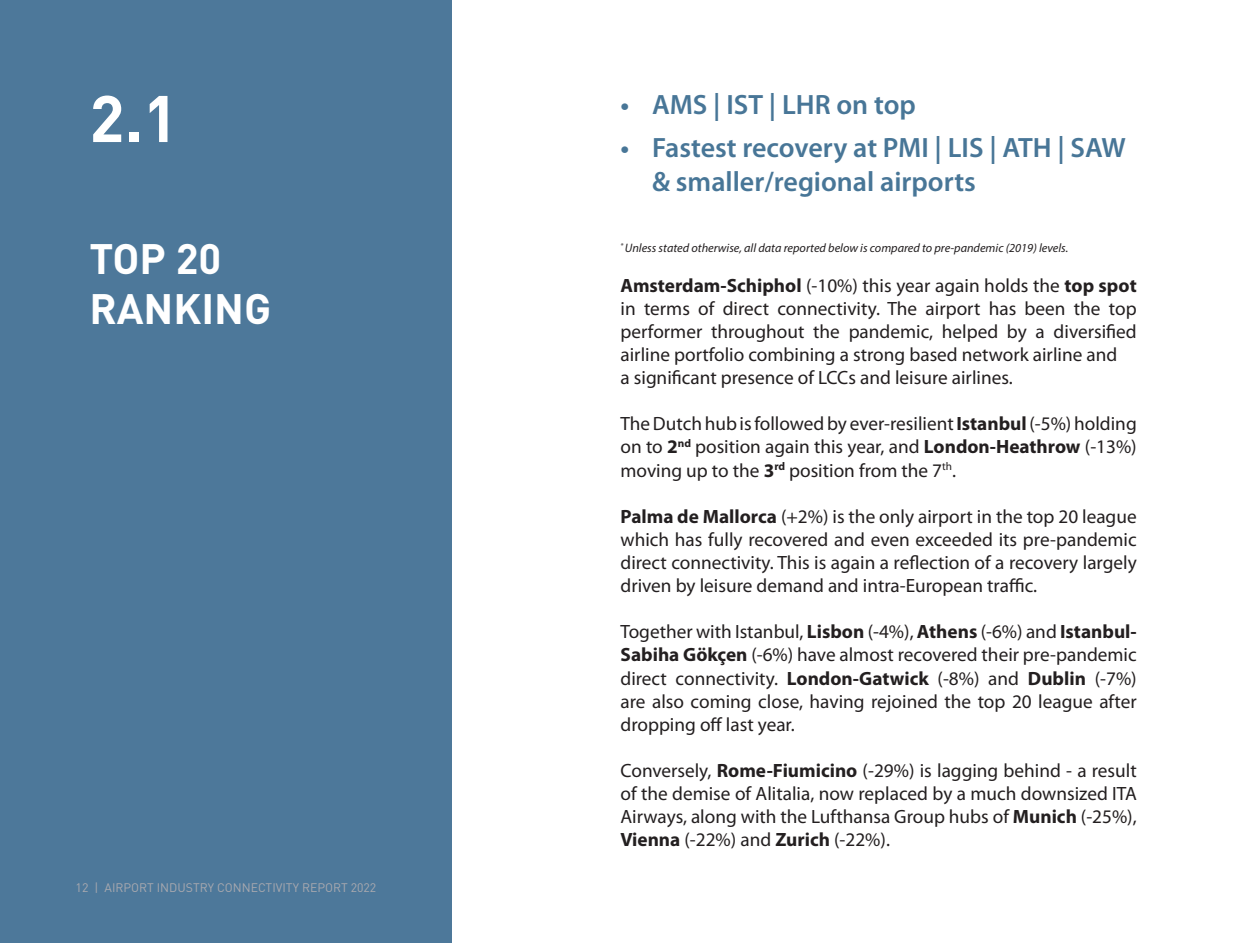
<style>
.page{position:relative;width:1241px;height:943px;background:#fff}
.page>*{position:absolute;margin:0;border:0;box-sizing:border-box;transform-origin:0 0}
.t1{font:700 64.75px "DINOT";color:#fff}
.t2{font:700 42px "DINOT";color:#fff}
.t3{font:600 28px/33.6px "Myriad Pro";color:#487697}
.t4{font:19.25px/23.1px "Myriad Pro";color:#231f20;text-align:justify}
.t5{font:italic 12.25px "Myriad Pro";color:#231f20}
.t6{font:12.25px "DINOT";color:#a9a9af}
.s1{font-weight:700}
</style>
<div class="page">
<div style="left:0;top:0;width:451px;height:943px;background:#4d789a"></div>
<p class="t1" style="left:89px;top:75px;width:90px">2.1</p>
<p class="t2" style="left:89px;top:230px;width:133px">TOP 20</p>
<p class="t2" style="left:89px;top:280px;width:183px">RANKING</p>
<p class="t6" style="left:76px;top:880px;width:302px">12 | AIRPORT INDUSTRY CONNECTIVITY REPORT 2022</p>
<p class="t3" style="left:620px;top:87px;width:297px">• AMS | IST | LHR on top</p>
<p class="t3" style="left:652px;top:130px;width:475px;text-indent:-32px">• Fastest recovery at PMI | LIS | ATH | SAW &amp; smaller/regional airports</p>
<p class="t5" style="left:620px;top:240px;width:449px"><sup>*</sup> Unless stated otherwise, all data reported below is compared to pre-pandemic (2019) levels.</p>
<p class="t4" style="left:620px;top:273px;width:517px"><span class="s1">Amsterdam-Schiphol</span> (-10%) this year again holds the <span class="s1">top spot </span>in terms of direct connectivity. The airport has been the top performer throughout the pandemic, helped by a diversified airline portfolio combining a strong based network airline and</p>
<p class="t4" style="left:620px;top:366px;width:394px">a significant presence of LCCs and leisure airlines.</p>
<p class="t4" style="left:620px;top:412px;width:517px">The Dutch hub is followed by ever-resilient <span class="s1">Istanbul</span> (-5%) holding on to <span class="s1">2</span><sup>nd</sup> position again this year, and <span class="s1">London-Heathrow</span> (-13%) moving up to the <span class="s1">3</span><sup>rd</sup> position from the 7<sup>th</sup>.</p>
<p class="t4" style="left:620px;top:504px;width:517px"><span class="s1">Palma de Mallorca</span> (+2%) is the only airport in the top 20 league which has fully recovered and even exceeded its pre-pandemic direct connectivity. This is again a reflection of a recovery largely driven by leisure demand and intra-European traffic.</p>
<p class="t4" style="left:620px;top:620px;width:517px">Together with Istanbul, <span class="s1">Lisbon</span> (-4%), <span class="s1">Athens</span> (-6%) and <span class="s1">Istanbul-Sabiha Gökçen</span> (-6%) have almost recovered their pre-pandemic direct connectivity. <span class="s1">London-Gatwick</span> (-8%) and <span class="s1">Dublin</span> (-7%) are also coming close, having rejoined the top 20 league after dropping off last year.</p>
<p class="t4" style="left:620px;top:758px;width:517px">Conversely, <span class="s1">Rome-Fiumicino</span> (-29%) is lagging behind - a result of the demise of Alitalia, now replaced by a much downsized ITA Airways, along with the Lufthansa Group hubs of <span class="s1">Munich</span> (-25%), <span class="s1">Vienna</span> (-22%) and <span class="s1">Zurich</span> (-22%).</p>
</div>
